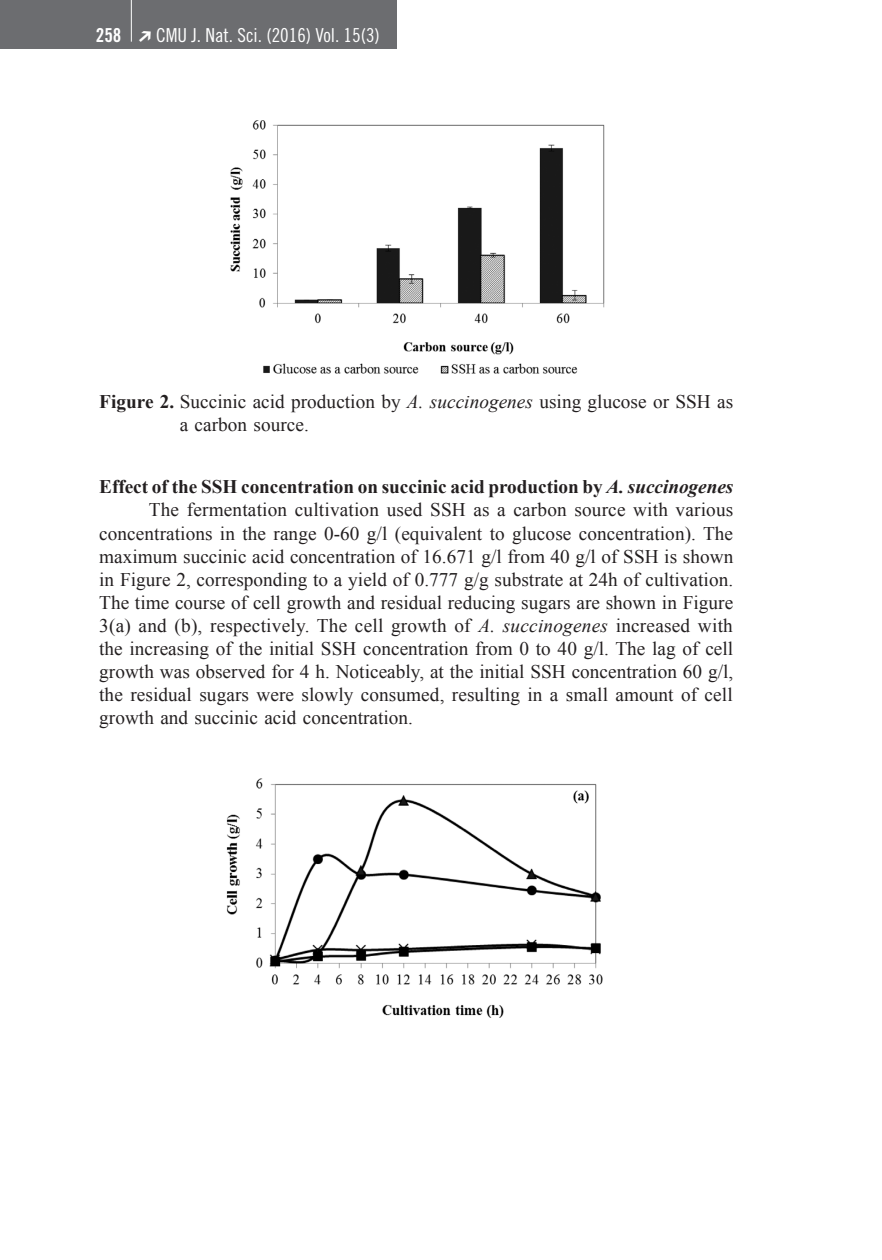
<style>
.page{position:relative;width:882px;height:1260px;background:#fff}
.page>*{position:absolute;margin:0;border:0;box-sizing:border-box;transform-origin:0 0}
.t1{font:19.25px/23.1px "Times New Roman";letter-spacing:.005em;color:#231f20}
.t2{font:700 19.25px "Times New Roman";color:#231f20}
.t3{font:19.25px "Trade Gothic Cond Eighteen";color:#fff}
.t4{font:19.25px "Trade Gothic Bold Cond Twenty";color:#fff}
.s1{font-weight:700}
.s2{font-style:italic}
</style>
<div class="page">
<div style="left:0;top:0;width:397px;height:49px;background:#6c6d70"></div>
<hr style="left:131px;top:0;width:1px;height:42px;background:#fff">
<img style="left:230px;top:120px;width:375px;height:254px">
<img style="left:226px;top:778px;width:377px;height:240px">
<p class="t4" style="left:96px;top:23px;width:27px">258</p>
<p class="t3" style="left:156px;top:23px;width:225px">CMU J. Nat. Sci. (2016) Vol. 15(3)</p>
<p class="t1" style="left:180px;top:389px;width:555px;text-indent:-81px"><span class="s1">Figure 2.</span> Succinic acid production by <span class="s2">A. succinogenes</span> using glucose or SSH as a carbon source.</p>
<p class="t2" style="left:99px;top:474px;width:636px">Effect of the SSH concentration on succinic acid production by <span class="s2">A. succinogenes</span></p>
<p class="t1" style="left:149px;top:498px;width:586px">The fermentation cultivation used SSH as a carbon source with various</p>
<p class="t1" style="left:99px;top:521px;width:635px">concentrations in the range 0-60 g/l (equivalent to glucose concentration). The</p>
<p class="t1" style="left:99px;top:544px;width:636px">maximum succinic acid concentration of 16.671 g/l from 40 g/l of SSH is shown</p>
<p class="t1" style="left:99px;top:567px;width:635px">in Figure 2, corresponding to a yield of 0.777 g/g substrate at 24h of cultivation.</p>
<p class="t1" style="left:99px;top:591px;width:636px">The time course of cell growth and residual reducing sugars are shown in Figure</p>
<p class="t1" style="left:99px;top:614px;width:635px">3(a) and (b), respectively. The cell growth of <span class="s2">A. succinogenes</span> increased with</p>
<p class="t1" style="left:99px;top:637px;width:636px">the increasing of the initial SSH concentration from 0 to 40 g/l. The lag of cell</p>
<p class="t1" style="left:99px;top:660px;width:636px">growth was observed for 4 h. Noticeably, at the initial SSH concentration 60 g/l,</p>
<p class="t1" style="left:99px;top:683px;width:635px">the residual sugars were slowly consumed, resulting in a small amount of cell</p>
<p class="t1" style="left:99px;top:706px;width:315px">growth and succinic acid concentration.</p>
</div>
